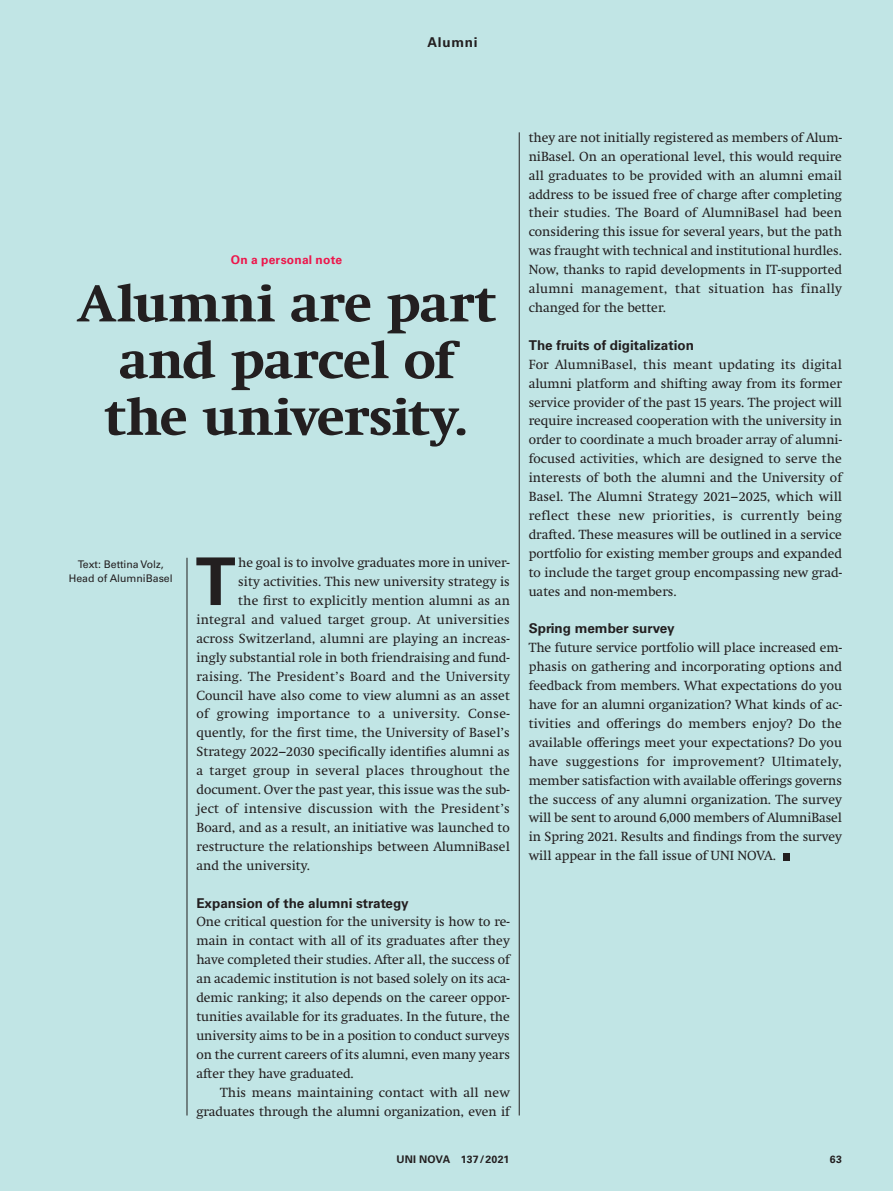
<style>
.page{position:relative;width:893px;height:1191px;background:#c1e5e5}
.page>*{position:absolute;margin:0;border:0;box-sizing:border-box;transform-origin:0 0}
.t1{font:700 65.85px "Univers LT Std";color:#231f20}
.t2{font:700 52.5px/56.7px "Swift Neue LT Pro";letter-spacing:.005em;color:#231f20;text-align:center}
.t3{font:13.5px/18.9px "Swift Neue LT Pro";letter-spacing:.005em;color:#231f20;text-align:justify}
.t4{font:13.5px "Swift Neue LT Pro";letter-spacing:.025em;color:#231f20}
.t5{font:700 13.5px "Univers LT Std";color:#231f20}
.t6{font:13.5px "Swift Neue LT Pro";letter-spacing:.03em;color:#231f20}
.t7{font:700 12px "Univers LT Std";letter-spacing:.02em;color:#ed164b}
.t8{font:10.5px/14.2px "Univers LT Std";color:#231f20;text-align:center}
.t9{font:700 10.5px "Univers LT Std";letter-spacing:.02em;color:#231f20}
</style>
<div class="page">
<hr style="left:519px;top:132px;width:1px;height:983px;background:#231f20">
<hr style="left:187px;top:558px;width:1px;height:557px;background:#231f20">
<div style="left:783px;top:853px;width:7px;height:7px;background:#231f20"></div>
<p class="t5" style="left:427px;top:37px;width:52px">Alumni</p>
<p class="t7" style="left:231px;top:255px;width:113px">On a personal note</p>
<h2 class="t2" style="left:77px;top:279px;width:420px">Alumni are part and parcel of the university.</h2>
<p class="t8" style="left:69px;top:557px;width:105px">Text: Bettina Volz,<br>Head of AlumniBasel</p>
<h1 class="t1" style="left:195px;top:556px;width:42px">T</h1>
<p class="t3" style="left:238px;top:554px;width:273px">he goal is to involve graduates more in univer-</p>
<p class="t3" style="left:238px;top:573px;width:273px">sity activities. This new university strategy is</p>
<p class="t3" style="left:238px;top:592px;width:273px">the first to explicitly mention alumni as an</p>
<p class="t3" style="left:196px;top:611px;width:315px">integral and valued target group. At universities</p>
<p class="t3" style="left:196px;top:630px;width:315px">across Switzerland, alumni are playing an increas-</p>
<p class="t3" style="left:196px;top:649px;width:315px">ingly substantial role in both friendraising and fund-</p>
<p class="t3" style="left:196px;top:668px;width:315px">raising. The President’s Board and the University</p>
<p class="t3" style="left:196px;top:686px;width:315px">Council have also come to view alumni as an asset</p>
<p class="t6" style="left:196px;top:709px;width:315px">of growing importance to a university. Conse-</p>
<p class="t3" style="left:196px;top:724px;width:315px">quently, for the first time, the University of Basel’s</p>
<p class="t3" style="left:196px;top:743px;width:315px">Strategy 2022 – 2030 specifically identifies alumni as</p>
<p class="t4" style="left:196px;top:765px;width:315px">a target group in several places throughout the</p>
<p class="t3" style="left:196px;top:781px;width:315px">document. Over the past year, this issue was the sub-</p>
<p class="t4" style="left:196px;top:803px;width:315px">ject of intensive discussion with the President’s</p>
<p class="t3" style="left:196px;top:819px;width:315px">Board, and as a result, an initiative was launched to</p>
<p class="t3" style="left:196px;top:838px;width:315px">restructure the relationships between AlumniBasel</p>
<p class="t3" style="left:196px;top:857px;width:115px">and the university.</p>
<p class="t5" style="left:196px;top:897px;width:214px">Expansion of the alumni strategy</p>
<p class="t3" style="left:196px;top:913px;width:315px">One critical question for the university is how to re&shy;main in contact with all of its graduates after they have completed their studies. After all, the success of an academic institution is not based solely on its aca&shy;demic ranking; it also depends on the career oppor&shy;tunities available for its graduates. In the future, the university aims to be in a position to conduct surveys on the current careers of its alumni, even many years after they have graduated.</p>
<p class="t3" style="left:196px;top:1083px;width:315px;text-align:right">This means maintaining contact with all new graduates through the alumni organization, even if</p>
<p class="t3" style="left:529px;top:129px;width:315px">they are not initially registered as members of Alum&shy;niBasel. On an operational level, this would require all graduates to be provided with an alumni email address to be issued free of charge after completing their studies. The Board of AlumniBasel had been considering this issue for several years, but the path was fraught with technical and institutional hurdles.<br>Now, thanks to rapid developments in IT-supported alumni management, that situation has finally changed for the better.</p>
<p class="t5" style="left:529px;top:340px;width:167px">The fruits of digitalization</p>
<p class="t3" style="left:529px;top:356px;width:315px">For AlumniBasel, this meant updating its digital alumni platform and shifting away from its former service provider of the past 15 years. The project will require increased cooperation with the university in order to coordinate a much broader array of alumni&shy;focused activities, which are designed to serve the interests of both the alumni and the University of Basel. The Alumni Strategy 2021 – 2025, which will reflect these new priorities, is currently being drafted. These measures will be outlined in a service portfolio for existing member groups and expanded to include the target group encompassing new grad&shy;uates and non-members.</p>
<p class="t5" style="left:529px;top:623px;width:147px">Spring member survey</p>
<p class="t3" style="left:529px;top:639px;width:315px">The future service portfolio will place increased em&shy;phasis on gathering and incorporating options and feedback from members. What expectations do you have for an alumni organization? What kinds of ac&shy;tivities and offerings do members enjoy? Do the available offerings meet your expectations? Do you have suggestions for improvement? Ultimately, member satisfaction with available offerings governs the success of any alumni organization. The survey will be sent to around 6,000 members of AlumniBasel in Spring 2021. Results and findings from the survey will appear in the fall issue of UNI NOVA.</p>
<p class="t9" style="left:396px;top:1154px;width:114px">UNI NOVA 137 / 2021</p>
<p class="t9" style="left:830px;top:1154px;width:14px">63</p>
</div>
